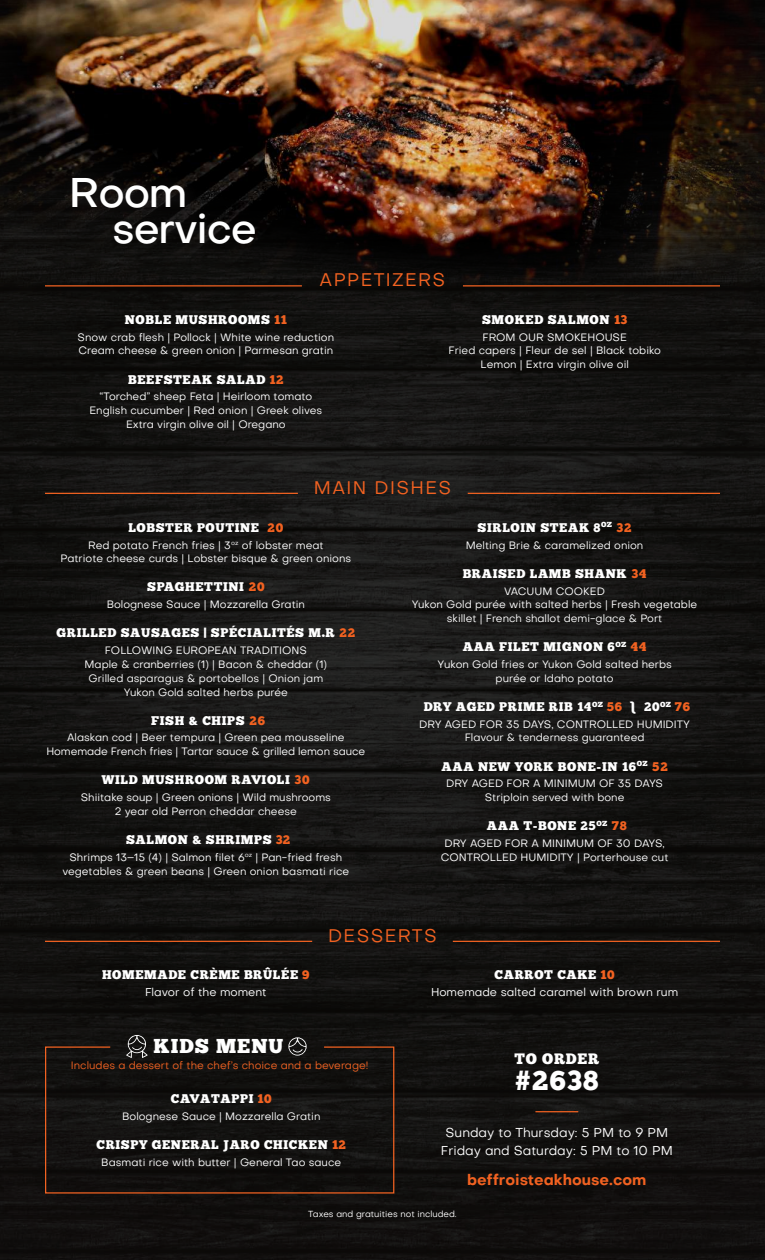
<style>
.page{position:relative;width:765px;height:1260px;background:#fff}
.page>*{position:absolute;margin:0;border:0;box-sizing:border-box;transform-origin:0 0}
.t1{font:500 41px "Objective";letter-spacing:-.03em;color:#fff}
.t2{font:27.5px "Chunk Five Ex";color:#fff}
.t3{font:20px "Chunk Five Ex";letter-spacing:.05em;color:#fff}
.t4{font:18.12px "Objective";letter-spacing:.075em;color:#f26221}
.t5{font:700 15px "Objective";color:#f26221}
.t6{font:15px "Chunk Five Ex";letter-spacing:.05em;color:#fff}
.t7{font:12.75px/17.6px "Objective";color:#fff;text-align:center}
.t8{font:12.5px "Chunk Five Ex";letter-spacing:.05em;color:#fff}
.t9{font:11.38px "Objective";color:#fff}
.t10{font:10.62px/13.8px "Objective";color:#fff;text-align:center}
.t11{font:10.62px "Objective";color:#f26221}
.t12{font:8.75px "Objective";color:#fff}
.s1{color:#f26221}
</style>
<div class="page">
<img style="left:0;top:309px;width:765px;height:951px">
<img style="left:0;top:0;width:765px;height:309px">
<hr style="left:45px;top:285px;width:257px;height:1px;background:#f26221">
<hr style="left:45px;top:493px;width:253px;height:1px;background:#f26221">
<hr style="left:468px;top:493px;width:252px;height:1px;background:#f26221">
<hr style="left:45px;top:941px;width:267px;height:1px;background:#f26221">
<hr style="left:453px;top:941px;width:267px;height:1px;background:#f26221">
<hr style="left:463px;top:285px;width:257px;height:1px;background:#f26221">
<div style="left:60px;top:166px;width:139px;height:57px;background:#231f20;opacity:.75"></div>
<svg style="left:44px;top:1046px;width:351px;height:148px"></svg>
<svg style="left:126px;top:1035px;width:22px;height:23px"></svg>
<svg style="left:288px;top:1037px;width:19px;height:19px"></svg>
<hr style="left:535px;top:1111px;width:43px;height:1px;background:#f26221">
<svg style="left:630px;top:701px;width:6px;height:12px"></svg>
<h1 class="t1" style="left:69px;top:165px;width:120px">Room</h1>
<h1 class="t1" style="left:112px;top:201px;width:146px">service</h1>
<h3 class="t4" style="left:320px;top:268px;width:127px">APPETIZERS</h3>
<p class="t8" style="left:125px;top:310px;width:164px">NOBLE MUSHROOMS <span class="s1">11</span></p>
<p class="t10" style="left:78px;top:330px;width:258px;text-align:left">Snow crab flesh | Pollock | White wine reduction<br>Cream cheese &amp; green onion | Parmesan gratin</p>
<p class="t8" style="left:128px;top:370px;width:157px">BEEFSTEAK SALAD <span class="s1">12</span></p>
<p class="t10" style="left:89px;top:390px;width:234px">“Torched” sheep Feta | Heirloom tomato<br>English cucumber | Red onion | Greek olives<br>Extra virgin olive oil | Oregano</p>
<p class="t8" style="left:482px;top:310px;width:147px">SMOKED SALMON <span class="s1">13</span></p>
<p class="t10" style="left:449px;top:330px;width:214px">FROM OUR SMOKEHOUSE<br>Fried capers | Fleur de sel | Black tobiko<br>Lemon | Extra virgin olive oil</p>
<h3 class="t4" style="left:314px;top:476px;width:139px">MAIN DISHES</h3>
<p class="t8" style="left:128px;top:518px;width:156px">LOBSTER POUTINE <span class="s1">20</span></p>
<p class="t10" style="left:61px;top:538px;width:292px">Red potato French fries | 3<sup>oz</sup> of lobster meat<br>Patriote cheese curds | Lobster bisque &amp; green onions</p>
<p class="t8" style="left:147px;top:578px;width:119px">SPAGHETTINI <span class="s1">20</span></p>
<p class="t10" style="left:107px;top:598px;width:200px">Bolognese Sauce | Mozzarella Gratin</p>
<p class="t8" style="left:57px;top:624px;width:300px">GRILLED SAUSAGES | SPÉCIALITÉS M.R <span class="s1">22</span></p>
<p class="t10" style="left:85px;top:644px;width:244px">FOLLOWING EUROPEAN TRADITIONS<br>Maple &amp; cranberries (1) | Bacon &amp; cheddar (1)<br>Grilled asparagus &amp; portobellos | Onion jam Yukon Gold salted herbs purée</p>
<p class="t8" style="left:151px;top:711px;width:115px">FISH &amp; CHIPS <span class="s1">26</span></p>
<p class="t10" style="left:46px;top:731px;width:320px">Alaskan cod | Beer tempura | Green pea mousseline<br>Homemade French fries | Tartar sauce &amp; grilled lemon sauce</p>
<p class="t8" style="left:102px;top:771px;width:209px">WILD MUSHROOM RAVIOLI <span class="s1">30</span></p>
<p class="t10" style="left:81px;top:791px;width:252px">Shiitake soup | Green onions | Wild mushrooms<br>2 year old Perron cheddar cheese</p>
<p class="t8" style="left:126px;top:830px;width:166px">SALMON &amp; SHRIMPS <span class="s1">32</span></p>
<p class="t10" style="left:62px;top:850px;width:289px">Shrimps 13–15 (4) | Salmon filet 6<sup>oz</sup> | Pan-fried fresh vegetables &amp; green beans | Green onion basmati rice</p>
<p class="t8" style="left:478px;top:518px;width:156px">SIRLOIN STEAK 8<sup>OZ</sup> <span class="s1">32</span></p>
<p class="t10" style="left:466px;top:538px;width:179px">Melting Brie &amp; caramelized onion</p>
<p class="t8" style="left:463px;top:564px;width:185px">BRAISED LAMB SHANK <span class="s1">34</span></p>
<p class="t10" style="left:412px;top:584px;width:287px">VACUUM COOKED<br>Yukon Gold purée with salted herbs | Fresh vegetable skillet | French shallot demi-glace &amp; Port</p>
<p class="t8" style="left:463px;top:637px;width:185px">AAA FILET MIGNON 6<sup>OZ</sup> <span class="s1">44</span></p>
<p class="t10" style="left:437px;top:657px;width:236px">Yukon Gold fries or Yukon Gold salted herbs purée or Idaho potato</p>
<p class="t8" style="left:424px;top:697px;width:200px">DRY AGED PRIME RIB 14<sup>OZ</sup> <span class="s1">56</span></p>
<p class="t8" style="left:644px;top:697px;width:47px">20<sup>OZ</sup> <span class="s1">76</span></p>
<p class="t10" style="left:419px;top:717px;width:272px">DRY AGED FOR 35 DAYS, CONTROLLED HUMIDITY<br>Flavour &amp; tenderness guaranteed</p>
<p class="t8" style="left:442px;top:757px;width:228px">AAA NEW YORK BONE-IN 16<sup>OZ</sup> <span class="s1">52</span></p>
<p class="t10" style="left:446px;top:777px;width:218px">DRY AGED FOR A MINIMUM OF 35 DAYS<br>Striploin served with bone</p>
<p class="t8" style="left:487px;top:817px;width:141px">AAA T-BONE 25<sup>OZ</sup> <span class="s1">78</span></p>
<p class="t10" style="left:441px;top:837px;width:229px">DRY AGED FOR A MINIMUM OF 30 DAYS,<br>CONTROLLED HUMIDITY | Porterhouse cut</p>
<p class="t8" style="left:102px;top:965px;width:209px">HOMEMADE CRÈME BRÛLÉE <span class="s1">9</span></p>
<p class="t9" style="left:145px;top:985px;width:123px">Flavor of the moment</p>
<h3 class="t4" style="left:328px;top:924px;width:110px">DESSERTS</h3>
<p class="t8" style="left:495px;top:965px;width:122px">CARROT CAKE <span class="s1">10</span></p>
<p class="t9" style="left:431px;top:985px;width:249px">Homemade salted caramel with brown rum</p>
<h3 class="t3" style="left:154px;top:1031px;width:131px">KIDS MENU</h3>
<p class="t11" style="left:71px;top:1058px;width:299px">Includes a dessert of the chef’s choice and a beverage!</p>
<p class="t8" style="left:171px;top:1089px;width:102px">CAVATAPPI <span class="s1">10</span></p>
<p class="t10" style="left:122px;top:1109px;width:200px">Bolognese Sauce | Mozzarella Gratin</p>
<p class="t8" style="left:97px;top:1135px;width:251px">CRISPY GENERAL JARO CHICKEN <span class="s1">12</span></p>
<p class="t10" style="left:101px;top:1155px;width:242px">Basmati rice with butter | General Tao sauce</p>
<h3 class="t6" style="left:515px;top:1048px;width:86px">TO ORDER</h3>
<h2 class="t2" style="left:515px;top:1060px;width:85px">#2638</h2>
<p class="t7" style="left:441px;top:1124px;width:233px">Sunday to Thursday: 5 PM to 9 PM<br>Friday and Saturday: 5 PM to 10 PM</p>
<h3 class="t5" style="left:467px;top:1169px;width:181px">beffroisteakhouse.com</h3>
<p class="t12" style="left:308px;top:1209px;width:150px">Taxes and gratuities not included.</p>
</div>
